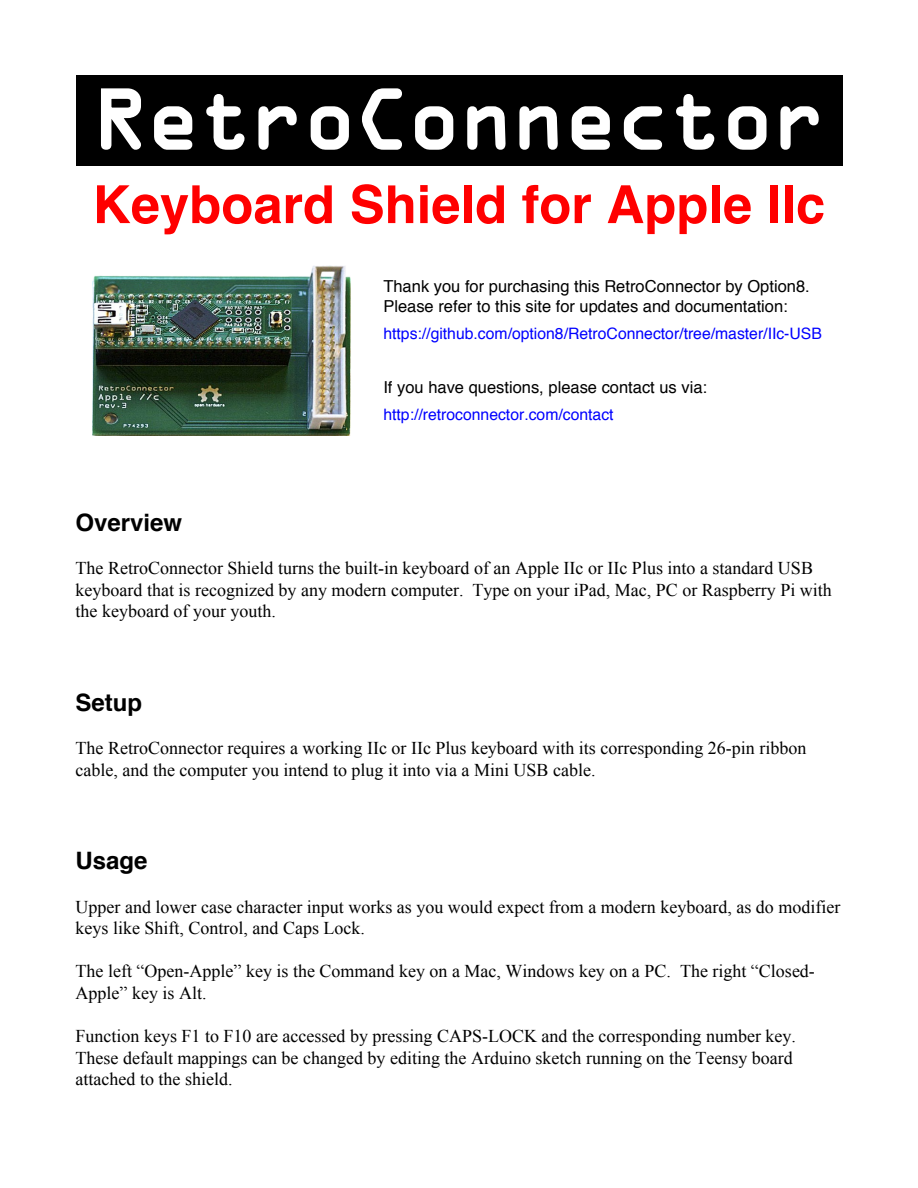
<style>
.page{position:relative;width:918px;height:1188px;background:#fff}
.page>*{position:absolute;margin:0;border:0;box-sizing:border-box;transform-origin:0 0}
.t1{font:75px "OCRA Std";letter-spacing:-.025em;color:#fff}
.t2{font:700 52.5px "Helvetica";color:#f00}
.t3{font:700 24px "Helvetica";color:#000}
.t4{font:18px/21.6px "Times New Roman";color:#000}
.t5{font:16.5px/19.8px "Helvetica";color:#000}
.t6{font:15.75px "Helvetica";color:#00f}
</style>
<div class="page">
<div style="left:76px;top:76px;width:766px;height:90px;background:#000"></div>
<svg style="left:101px;top:88px;width:40px;height:62px"></svg>
<svg style="left:154px;top:106px;width:39px;height:44px"></svg>
<svg style="left:206px;top:94px;width:39px;height:56px"></svg>
<svg style="left:258px;top:106px;width:39px;height:44px"></svg>
<svg style="left:310px;top:106px;width:39px;height:44px"></svg>
<svg style="left:362px;top:88px;width:40px;height:62px"></svg>
<svg style="left:415px;top:106px;width:39px;height:44px"></svg>
<svg style="left:467px;top:106px;width:39px;height:44px"></svg>
<svg style="left:519px;top:106px;width:39px;height:44px"></svg>
<svg style="left:571px;top:106px;width:39px;height:44px"></svg>
<svg style="left:623px;top:106px;width:40px;height:44px"></svg>
<svg style="left:676px;top:94px;width:39px;height:56px"></svg>
<svg style="left:728px;top:106px;width:39px;height:44px"></svg>
<svg style="left:780px;top:106px;width:39px;height:44px"></svg>
<img style="left:92px;top:266px;width:259px;height:169px">
<h1 class="t1" style="left:94px;top:87px;width:734px">RetroConnector</h1>
<h2 class="t2" style="left:93px;top:162px;width:734px">Keyboard Shield for Apple IIc</h2>
<p class="t5" style="left:383px;top:277px;width:428px">Thank you for purchasing this RetroConnector by Option8.<br>Please refer to this site for updates and documentation:</p>
<p class="t6" style="left:383px;top:321px;width:440px">https://github.com/option8/RetroConnector/tree/master/IIc-USB</p>
<p class="t5" style="left:383px;top:377px;width:325px">If you have questions, please contact us via:</p>
<p class="t6" style="left:383px;top:402px;width:232px">http://retroconnector.com/contact</p>
<h3 class="t3" style="left:76px;top:503px;width:108px">Overview</h3>
<p class="t4" style="left:76px;top:557px;width:758px">The RetroConnector Shield turns the built-in keyboard of an Apple IIc or IIc Plus into a standard USB keyboard that is recognized by any modern computer. Type on your iPad, Mac, PC or Raspberry Pi with the keyboard of your youth.</p>
<h3 class="t3" style="left:76px;top:683px;width:68px">Setup</h3>
<p class="t4" style="left:76px;top:737px;width:732px">The RetroConnector requires a working IIc or IIc Plus keyboard with its corresponding 26-pin ribbon cable, and the computer you intend to plug it into via a Mini USB cable.</p>
<h3 class="t3" style="left:76px;top:842px;width:74px">Usage</h3>
<p class="t4" style="left:76px;top:895px;width:766px">Upper and lower case character input works as you would expect from a modern keyboard, as do modifier keys like Shift, Control, and Caps Lock.</p>
<p class="t4" style="left:76px;top:960px;width:741px">The left “Open-Apple” key is the Command key on a Mac, Windows key on a PC. The right “Closed-<br>Apple” key is Alt.</p>
<p class="t4" style="left:76px;top:1025px;width:722px">Function keys F1 to F10 are accessed by pressing CAPS-LOCK and the corresponding number key.<br>These default mappings can be changed by editing the Arduino sketch running on the Teensy board attached to the shield.</p>
</div>
